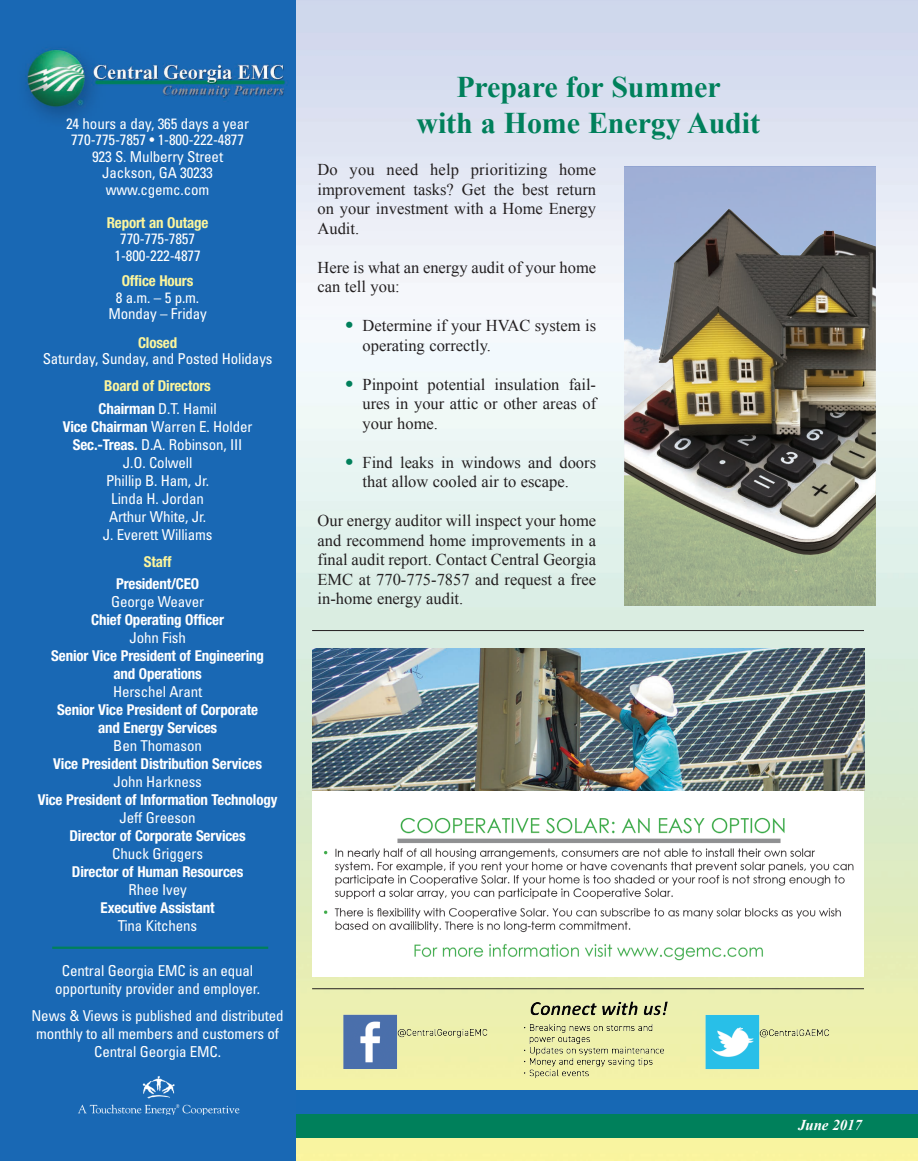
<style>
.page{position:relative;width:918px;height:1161px;background:#fff}
.page>*{position:absolute;margin:0;border:0;box-sizing:border-box;transform-origin:0 0}
.t1{font:700 30px "Times New Roman";letter-spacing:-.005em;color:#00805b}
.t2{font:16.5px/19.5px "Times New Roman";color:#231f20;text-align:justify}
.t3{font:condensed 15px/18px "Univers LT Std";letter-spacing:-.01em;color:#fff;text-align:center}
.t4{font:700 condensed 15px/18px "Helvetica Neue LT Std";letter-spacing:-.01em;color:#fff;text-align:center}
.t5{font:condensed 15px/18px "Univers";letter-spacing:-.01em;color:#fff;text-align:center}
.t6{font:700 condensed 15px "Helvetica Neue LT Std";letter-spacing:-.01em;color:#fcf59c}
.t7{font:italic 700 15px "Times New Roman";letter-spacing:-.01em;color:#fff}
.s1{font-family:"Helvetica Neue LT Std";font-weight:700}
.s2{font-family:"Futura Std";color:#00805b}
</style>
<div class="page">
<img style="left:296px;top:0;width:622px;height:1161px">
<div style="left:0;top:1107px;width:918px;height:30px;background:#00805b"></div>
<div style="left:0;top:1090px;width:918px;height:24px;background:#1768b4"></div>
<img style="left:332px;top:987px;width:534px;height:103px">
<div style="left:0;top:0;width:296px;height:1161px;background:#1968b4"></div>
<hr style="left:52px;top:947px;width:216px;height:2px;background:#00805b">
<img style="left:75px;top:1074px;width:166px;height:40px">
<hr style="left:312px;top:988px;width:552px;height:1px;background:#231f20">
<hr style="left:312px;top:630px;width:552px;height:1px;background:#231f20">
<img style="left:624px;top:167px;width:252px;height:438px">
<img style="left:624px;top:209px;width:252px;height:351px">
<div style="left:313px;top:788px;width:551px;height:189px;background:#fff"></div>
<img style="left:313px;top:649px;width:551px;height:142px">
<img style="left:324px;top:817px;width:530px;height:144px">
<h1 class="t1" style="left:456px;top:66px;width:266px">Prepare for Summer</h1>
<p class="t3" style="left:66px;top:114px;width:184px">24 hours a day, 365 days a year</p>
<h1 class="t1" style="left:416px;top:102px;width:345px">with a Home Energy Audit</h1>
<p class="t3" style="left:71px;top:131px;width:174px;line-height:16.5px">770-775-7857 • 1-800-222-4877<br>923 S. Mulberry Street<br>Jackson, GA 30233 www.cgemc.com</p>
<p class="t6" style="left:107px;top:213px;width:103px">Report an Outage</p>
<p class="t3" style="left:114px;top:230px;width:88px;line-height:16.5px">770-775-7857<br>1-800-222-4877</p>
<p class="t6" style="left:122px;top:272px;width:73px">Office Hours</p>
<p class="t3" style="left:108px;top:289px;width:100px;line-height:16.5px">8 a.m. – 5 p.m.<br>Monday – Friday</p>
<p class="t6" style="left:138px;top:333px;width:41px">Closed</p>
<p class="t3" style="left:43px;top:350px;width:231px">Saturday, Sunday, and Posted Holidays</p>
<p class="t6" style="left:104px;top:377px;width:108px">Board of Directors</p>
<p class="t3" style="left:63px;top:399px;width:191px"><span class="s1">Chairman</span> D.T. Hamil<br><span class="s1">Vice Chairman</span> Warren E. Holder<br><span class="s1">Sec.-Treas.</span> D.A. Robinson, III<br>J.O. Colwell<br>Phillip B. Ham, Jr.<br>Linda H. Jordan<br>Arthur White, Jr.<br>J. Everett Williams</p>
<p class="t6" style="left:144px;top:552px;width:29px">Staff</p>
<p class="t4" style="left:116px;top:575px;width:85px">President/CEO</p>
<p class="t3" style="left:111px;top:593px;width:95px">George Weaver</p>
<p class="t4" style="left:91px;top:611px;width:134px">Chief Operating Officer</p>
<p class="t3" style="left:129px;top:629px;width:58px">John Fish</p>
<p class="t4" style="left:51px;top:647px;width:214px">Senior Vice President of Engineering and Operations</p>
<p class="t3" style="left:113px;top:683px;width:91px">Herschel Arant</p>
<p class="t4" style="left:57px;top:701px;width:202px">Senior Vice President of Corporate and Energy Services</p>
<p class="t3" style="left:113px;top:737px;width:90px">Ben Thomason</p>
<p class="t4" style="left:53px;top:755px;width:210px">Vice President Distribution Services</p>
<p class="t3" style="left:113px;top:773px;width:90px">John Harkness</p>
<p class="t4" style="left:38px;top:791px;width:241px">Vice President of Information Technology</p>
<p class="t3" style="left:120px;top:809px;width:78px">Jeff Greeson</p>
<p class="t4" style="left:70px;top:827px;width:178px">Director of Corporate Services</p>
<p class="t3" style="left:112px;top:845px;width:92px">Chuck Griggers</p>
<p class="t4" style="left:72px;top:863px;width:173px">Director of Human Resources</p>
<p class="t3" style="left:128px;top:881px;width:60px">Rhee Ivey</p>
<p class="t4" style="left:101px;top:899px;width:115px">Executive Assistant</p>
<p class="t3" style="left:118px;top:917px;width:81px">Tina Kitchens</p>
<p class="t5" style="left:55px;top:962px;width:206px">Central Georgia EMC is an equal opportunity provider and employer.</p>
<p class="t5" style="left:31px;top:1007px;width:254px">News &amp; Views is published and distributed monthly to all members and customers of<br>Central Georgia EMC.</p>
<p class="t2" style="left:318px;top:159px;width:280px">Do you need help prioritizing home improvement tasks? Get the best return on your investment with a Home Energy Audit.</p>
<p class="t2" style="left:318px;top:257px;width:280px">Here is what an energy audit of your home can tell you:</p>
<p class="t2" style="left:363px;top:315px;width:235px;text-indent:-18px"><span class="s2">•</span> Determine if your HVAC system is operating correctly.</p>
<p class="t2" style="left:363px;top:374px;width:235px;text-indent:-18px"><span class="s2">•</span> Pinpoint potential insulation fail&shy;ures in your attic or other areas of your home.</p>
<p class="t2" style="left:345px;top:452px;width:253px;text-align:center"><span class="s2">•</span> Find leaks in windows and doors that allow cooled air to escape.</p>
<p class="t2" style="left:318px;top:511px;width:280px">Our energy auditor will inspect your home and recommend home improvements in a final audit report. Contact Central Georgia EMC at 770-775-7857 and request a free in-home energy audit.</p>
<p class="t7" style="left:798px;top:1114px;width:65px">June 2017</p>
</div>
